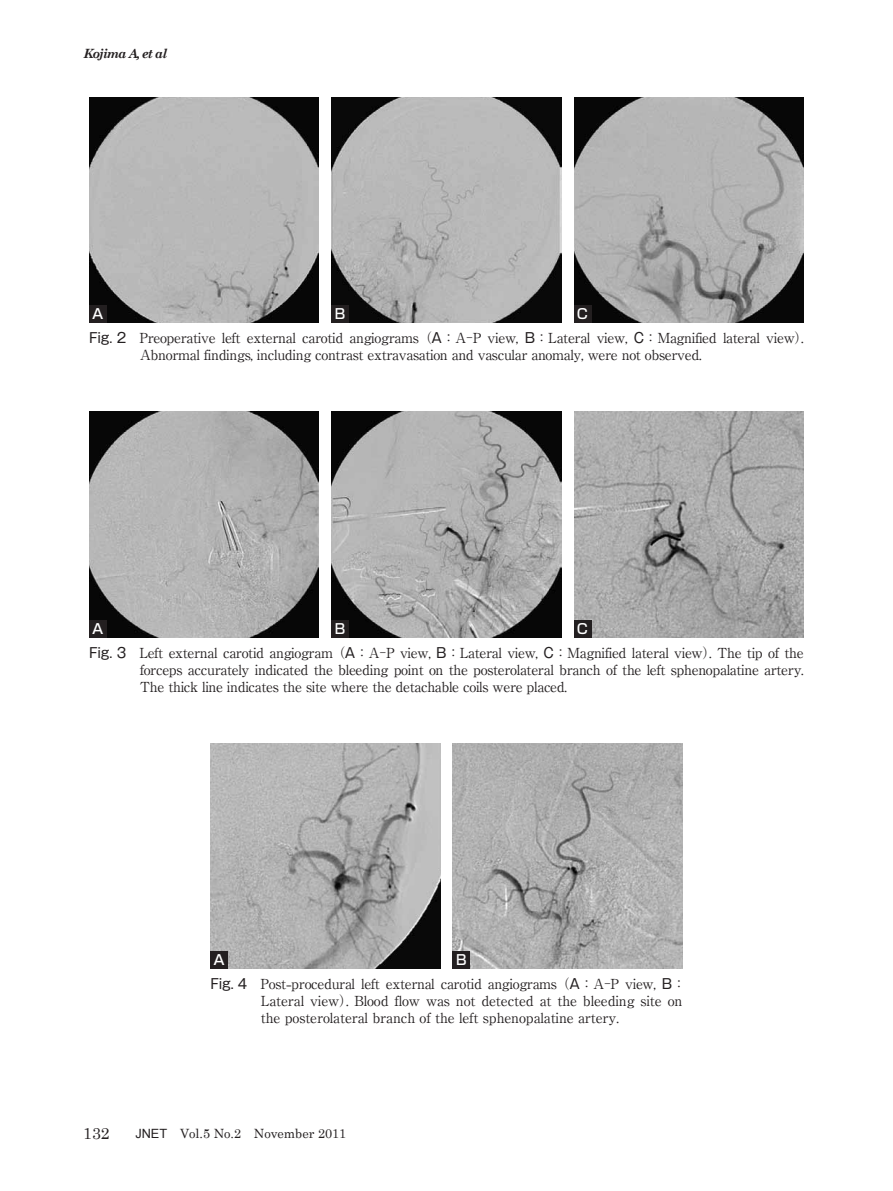
<style>
.page{position:relative;width:893px;height:1191px;background:#fff}
.page>*{position:absolute;margin:0;border:0;box-sizing:border-box;transform-origin:0 0}
.t1{font:13.8px/17px "Ryumin Pro";letter-spacing:-.025em;color:#231f20}
.t2{font:500 13.8px "Shin Go Pro";color:#fff}
.t3{font:12.75px "Century Schoolbook";color:#231f20}
.t4{font:italic 700 12.75px "Century Schoolbook";letter-spacing:-.075em;color:#231f20}
.s1{font-family:"Gothic MB101 Pro"}
.s2{font-family:"N Ryumin R"}
.s3{font-family:"Futo Min A101 Pro";font-weight:700}
.s4{font-size:15.9px}
.s5{font-family:"Hira Kaku Pro W3"}
.s6{font-family:"Arial"}
</style>
<div class="page">
<img style="left:89px;top:97px;width:230px;height:226px">
<div style="left:89px;top:306px;width:17px;height:17px;background:#231f20"></div>
<img style="left:332px;top:97px;width:229px;height:226px">
<div style="left:332px;top:306px;width:17px;height:17px;background:#231f20"></div>
<img style="left:574px;top:97px;width:230px;height:226px">
<div style="left:574px;top:306px;width:17px;height:17px;background:#231f20"></div>
<img style="left:89px;top:412px;width:230px;height:225px">
<div style="left:89px;top:620px;width:17px;height:17px;background:#231f20"></div>
<img style="left:332px;top:412px;width:229px;height:225px">
<div style="left:332px;top:620px;width:17px;height:17px;background:#231f20"></div>
<img style="left:574px;top:412px;width:230px;height:225px">
<div style="left:574px;top:620px;width:17px;height:17px;background:#231f20"></div>
<img style="left:210px;top:743px;width:230px;height:225px">
<div style="left:210px;top:951px;width:17px;height:17px;background:#231f20"></div>
<img style="left:453px;top:743px;width:229px;height:225px">
<div style="left:453px;top:951px;width:17px;height:17px;background:#231f20"></div>
<p class="t4" style="left:84px;top:43px;width:85px">Kojima A, et al</p>
<p class="t2" style="left:92px;top:303px;width:13px">A</p>
<p class="t2" style="left:335px;top:303px;width:12px">B</p>
<p class="t2" style="left:577px;top:303px;width:13px">C</p>
<p class="t1" style="left:140px;top:329px;width:665px;text-indent:-50px"><span class="s1">Fig. 2</span> Preoperative left external carotid angiograms <span class="s2">(</span><span class="s1">A</span>：A<span class="s2">-</span>P view, <span class="s1">B</span>：Lateral view, <span class="s1">C</span>：Magnified lateral view<span class="s2">)</span>.<br>Abnormal findings, including contrast extravasation and vascular anomaly, were not observed.</p>
<p class="t2" style="left:92px;top:617px;width:13px">A</p>
<p class="t2" style="left:335px;top:617px;width:12px">B</p>
<p class="t2" style="left:577px;top:617px;width:13px">C</p>
<p class="t1" style="left:140px;top:643px;width:666px;text-align:justify;text-indent:-50px"><span class="s1">Fig. 3</span> Left external carotid angiogram <span class="s2">(</span><span class="s1">A</span>：A<span class="s2">-</span>P view, <span class="s1">B</span>：Lateral view, <span class="s1">C</span>：Magnified lateral view<span class="s2">)</span>. The tip of the forceps accurately indicated the bleeding point on the posterolateral branch of the left sphenopalatine artery.<br>The thick line indicates the site where the detachable coils were placed.</p>
<p class="t2" style="left:213px;top:949px;width:13px">A</p>
<p class="t2" style="left:456px;top:949px;width:12px">B</p>
<p class="t1" style="left:261px;top:974px;width:427px;text-indent:-50px"><span class="s1">Fig. 4</span> Post<span class="s3">-</span>procedural left external carotid angiograms <span class="s2">(</span><span class="s1">A</span>：A<span class="s2">-</span>P view, <span class="s1">B</span>：<br>Lateral view<span class="s2">)</span>. Blood flow was not detected at the bleeding site on the posterolateral branch of the left sphenopalatine artery.</p>
<p class="t3" style="left:83px;top:1123px;width:265px"><span class="s4">132</span><span class="s5">　　</span><span class="s6">JNET</span> Vol.5 No.2 November 2011</p>
</div>
